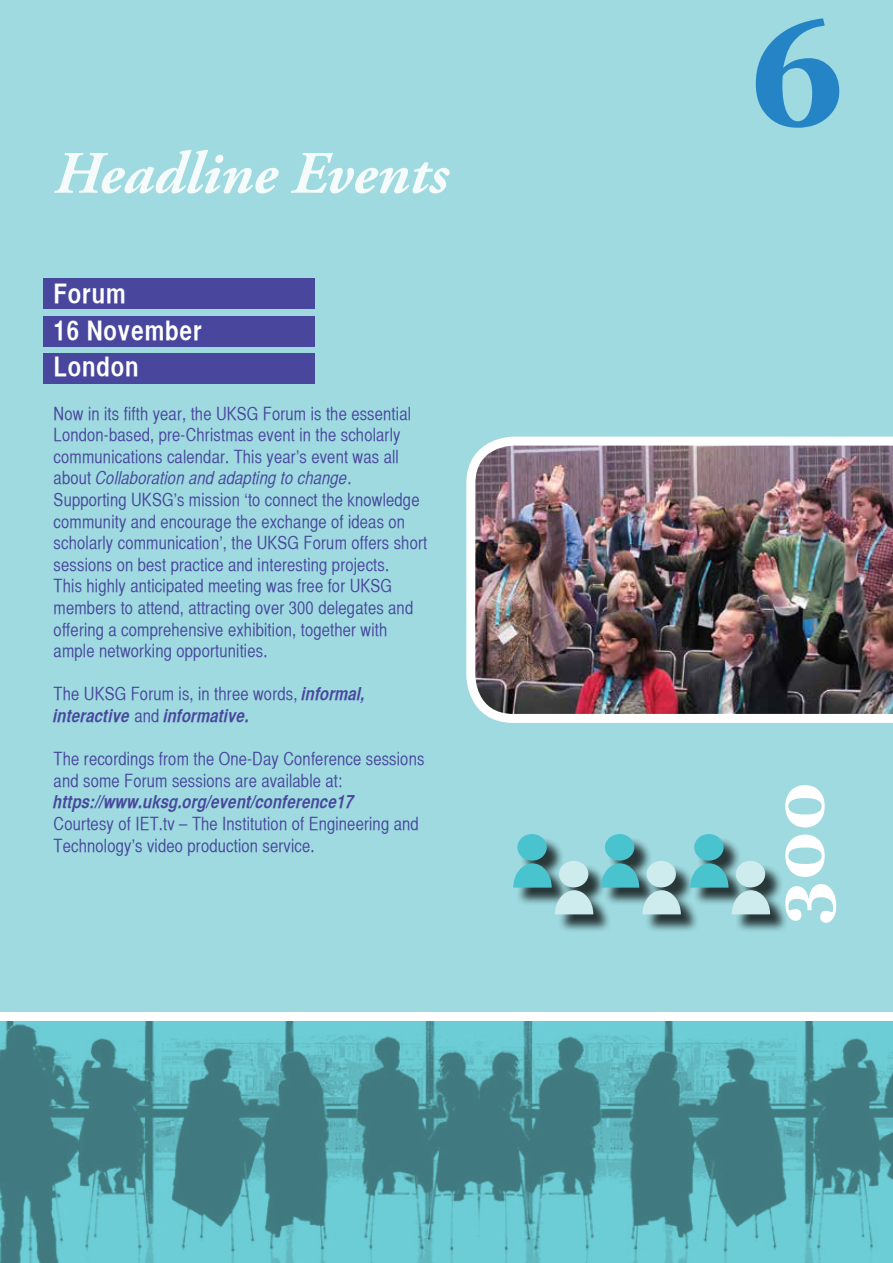
<style>
.page{position:relative;width:893px;height:1263px;background:#fff}
.page>*{position:absolute;margin:0;border:0;box-sizing:border-box;transform-origin:0 0}
.t1{font:700 150px "Georgia";color:#2484c6}
.t2{font:700 70.5px "Georgia";color:#fff}
.t3{font:italic 700 60px "Adobe Garamond Pro";color:#fff}
.t4{font:27px/36.5px "Helvetica CY Bold";letter-spacing:.03em;color:#fff}
.t5{font:18px/21.6px "Helvetica CY Plain";letter-spacing:.01em;color:#49479d}
.t6{font:italic 18px "Helvetica CY Bold";letter-spacing:.01em;color:#49479d}
.t7{font:18px "Helvetica CY Oblique";letter-spacing:.01em;color:#49479d}
.s1{font-family:"Helvetica CY Plain"}
.s2{font-family:"Helvetica CY Bold";font-style:italic}
.s3{font-family:"Helvetica CY Plain";font-style:normal}
</style>
<div class="page">
<div style="left:0;top:0;width:893px;height:1020px;background:#9edae0"></div>
<svg style="left:0;top:1021px;width:893px;height:242px;background:#55a3aa"></svg>
<div style="left:0;top:1012px;width:893px;height:8px;background:#fff"></div>
<div style="left:43px;top:278px;width:272px;height:31px;background:#49479d"></div>
<div style="left:43px;top:316px;width:272px;height:31px;background:#49479d"></div>
<div style="left:43px;top:353px;width:272px;height:31px;background:#49479d"></div>
<img style="left:466px;top:437px;width:427px;height:286px">
<div style="left:516px;top:837px;width:54px;height:69px;background:#000;opacity:.75"></div>
<div style="left:517px;top:834px;width:30px;height:27px;background:#49c3ce;border-radius:50%"></div>
<div style="left:558px;top:864px;width:54px;height:69px;background:#000;opacity:.75"></div>
<div style="left:559px;top:861px;width:29px;height:26px;background:#ceebee;border-radius:50%"></div>
<svg style="left:513px;top:863px;width:80px;height:51px"></svg>
<div style="left:604px;top:837px;width:54px;height:69px;background:#000;opacity:.75"></div>
<div style="left:605px;top:834px;width:29px;height:27px;background:#49c3ce;border-radius:50%"></div>
<div style="left:645px;top:864px;width:54px;height:69px;background:#000;opacity:.75"></div>
<div style="left:646px;top:861px;width:30px;height:26px;background:#ceebee;border-radius:50%"></div>
<svg style="left:601px;top:863px;width:80px;height:51px"></svg>
<div style="left:693px;top:837px;width:54px;height:69px;background:#000;opacity:.75"></div>
<div style="left:694px;top:834px;width:30px;height:27px;background:#49c3ce;border-radius:50%"></div>
<div style="left:734px;top:864px;width:54px;height:69px;background:#000;opacity:.75"></div>
<div style="left:736px;top:861px;width:29px;height:26px;background:#ceebee;border-radius:50%"></div>
<svg style="left:690px;top:863px;width:80px;height:51px"></svg>
<h3 class="t3" style="left:54px;top:139px;width:396px">Headline Events</h3>
<h3 class="t4" style="left:54px;top:275px;width:150px">Forum<br>16 November<br>London</h3>
<p class="t5" style="left:54px;top:402px;width:359px">Now in its fifth year, the UKSG Forum is the essential<br>London-based, pre-Christmas event in the scholarly communications calendar. This year’s event was all</p>
<p class="t7" style="left:54px;top:468px;width:300px"><span class="s1">about</span> Collaboration and adapting to change<span class="s1">.</span></p>
<p class="t5" style="left:54px;top:489px;width:375px">Supporting UKSG’s mission ‘to connect the knowledge community and encourage the exchange of ideas on scholarly communication’, the UKSG Forum offers short sessions on best practice and interesting projects.<br>This highly anticipated meeting was free for UKSG members to attend, attracting over 300 delegates and offering a comprehensive exhibition, together with ample networking opportunities.</p>
<p class="t5" style="left:54px;top:683px;width:314px">The UKSG Forum is, in three words, <span class="s2">informal,</span></p>
<p class="t6" style="left:54px;top:705px;width:198px">interactive <span class="s3">and</span> informative.</p>
<p class="t5" style="left:54px;top:748px;width:372px">The recordings from the One-Day Conference sessions and some Forum sessions are available at:</p>
<p class="t6" style="left:54px;top:791px;width:302px">https://www.uksg.org/event/conference17</p>
<p class="t5" style="left:54px;top:813px;width:367px">Courtesy of IET.tv – The Institution of Engineering and<br>Technology’s video production service.</p>
<h1 class="t1" style="left:748px;top:-40px;width:99px">6</h1>
<h2 class="t2" style="left:746px;top:924px;width:145px;rotate:-90deg">300</h2>
</div>
